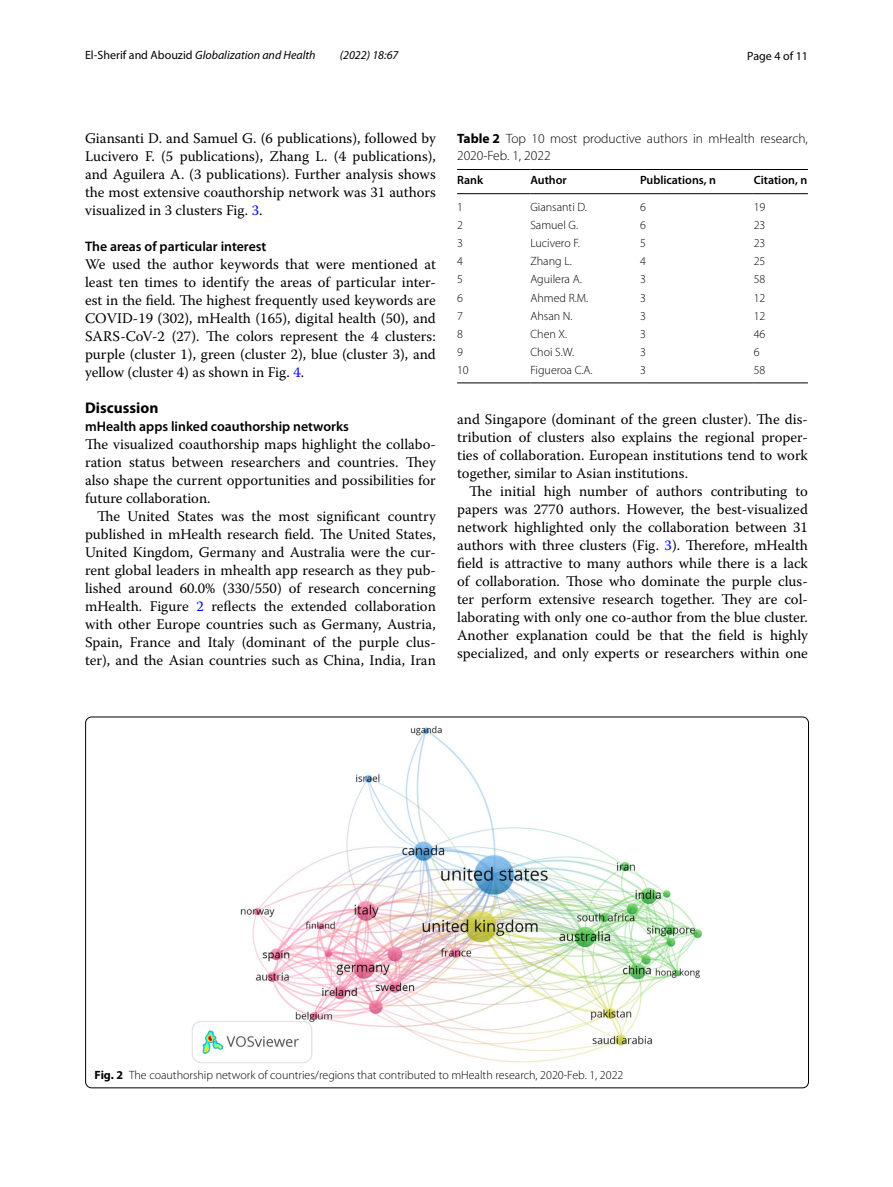
<style>
.page{position:relative;width:893px;height:1187px;background:#fff}
.page>*{position:absolute;margin:0;border:0;box-sizing:border-box;transform-origin:0 0}
.t1{font:700 15.45px "Myriad Pro";color:#000}
.t2{font:14.7px/18px "Warnock Pro";color:#000;text-align:justify}
.t3{font:600 13.8px "Myriad Pro";color:#000}
.t4{font:300 13.5px/16.5px "Myriad Pro";color:#000}
.t5{font:300 12px "Myriad Pro";color:#000}
.t6{font:italic 12px "Myriad Pro";color:#000}
.t7{font:600 12px "Myriad Pro";color:#000}
.t8{font:12px "Myriad Pro";color:#000}
.s1{font-style:normal}
.s2{color:#00f}
.s3{font-weight:700}
</style>
<div class="page">
<img style="left:192px;top:726px;width:510px;height:337px">
<hr style="left:457px;top:169px;width:73px;height:1px;background:#000">
<hr style="left:457px;top:193px;width:73px;height:1px;background:#000">
<hr style="left:530px;top:169px;width:110px;height:1px;background:#000">
<hr style="left:530px;top:193px;width:110px;height:1px;background:#000">
<hr style="left:640px;top:169px;width:114px;height:1px;background:#000">
<hr style="left:640px;top:193px;width:114px;height:1px;background:#000">
<hr style="left:754px;top:169px;width:54px;height:1px;background:#000">
<hr style="left:754px;top:193px;width:54px;height:1px;background:#000">
<hr style="left:457px;top:382px;width:73px;height:1px;background:#000">
<hr style="left:530px;top:382px;width:110px;height:1px;background:#000">
<hr style="left:640px;top:382px;width:114px;height:1px;background:#000">
<hr style="left:754px;top:382px;width:54px;height:1px;background:#000">
<p class="t6" style="left:85px;top:48px;width:232px"><span class="s1">El‑Sherif and Abouzid</span> Globalization and Health</p>
<p class="t6" style="left:340px;top:48px;width:60px">(2022) 18:67</p>
<p class="t8" style="left:747px;top:48px;width:62px">Page 4 of 11</p>
<p class="t2" style="left:85px;top:128px;width:352px">Giansanti D. and Samuel G. (6 publications), followed by Lucivero F. (5 publications), Zhang L. (4 publications), and Aguilera A. (3 publications). Further analysis shows the most extensive coauthorship network was 31 authors visualized in 3 clusters Fig. <span class="s2">3</span>.</p>
<p class="t3" style="left:85px;top:237px;width:183px">The areas of particular interest</p>
<p class="t2" style="left:85px;top:254px;width:352px">We used the author keywords that were mentioned at least ten times to identify the areas of particular inter&shy;est in the field. The highest frequently used keywords are COVID-19 (302), mHealth (165), digital health (50), and SARS-CoV-2 (27). The colors represent the 4 clusters: purple (cluster 1), green (cluster 2), blue (cluster 3), and yellow (cluster 4) as shown in Fig. <span class="s2">4</span>.</p>
<p class="t1" style="left:85px;top:397px;width:75px">Discussion</p>
<p class="t3" style="left:85px;top:417px;width:265px">mHealth apps linked coauthorship networks</p>
<p class="t2" style="left:85px;top:434px;width:352px">The visualized coauthorship maps highlight the collabo&shy;ration status between researchers and countries. They also shape the current opportunities and possibilities for future collaboration.</p>
<p class="t2" style="left:85px;top:506px;width:352px;text-indent:12px">The United States was the most significant country published in mHealth research field. The United States, United Kingdom, Germany and Australia were the cur&shy;rent global leaders in mhealth app research as they pub&shy;lished around 60.0% (330/550) of research concerning mHealth. Figure <span class="s2">2</span> reflects the extended collaboration with other Europe countries such as Germany, Austria, Spain, France and Italy (dominant of the purple clus&shy;ter), and the Asian countries such as China, India, Iran</p>
<p class="t4" style="left:457px;top:130px;width:352px"><span class="s3">Table 2</span> Top 10 most productive authors in mHealth research,<br>2020-Feb. 1, 2022</p>
<p class="t7" style="left:457px;top:172px;width:28px">Rank</p>
<p class="t7" style="left:530px;top:172px;width:38px">Author</p>
<p class="t7" style="left:640px;top:172px;width:77px">Publications, n</p>
<p class="t7" style="left:754px;top:172px;width:55px">Citation, n</p>
<p class="t5" style="left:457px;top:200px;width:7px">1</p>
<p class="t5" style="left:530px;top:200px;width:58px">Giansanti D.</p>
<p class="t5" style="left:640px;top:200px;width:7px">6</p>
<p class="t5" style="left:754px;top:200px;width:13px">19</p>
<p class="t5" style="left:457px;top:218px;width:7px">2</p>
<p class="t5" style="left:530px;top:218px;width:49px">Samuel G.</p>
<p class="t5" style="left:640px;top:218px;width:7px">6</p>
<p class="t5" style="left:754px;top:218px;width:13px">23</p>
<p class="t5" style="left:457px;top:236px;width:7px">3</p>
<p class="t5" style="left:530px;top:236px;width:51px">Lucivero F.</p>
<p class="t5" style="left:640px;top:236px;width:7px">5</p>
<p class="t5" style="left:754px;top:236px;width:13px">23</p>
<p class="t5" style="left:457px;top:255px;width:7px">4</p>
<p class="t5" style="left:530px;top:255px;width:43px">Zhang L.</p>
<p class="t5" style="left:640px;top:255px;width:7px">4</p>
<p class="t5" style="left:754px;top:255px;width:13px">25</p>
<p class="t5" style="left:457px;top:273px;width:7px">5</p>
<p class="t5" style="left:530px;top:273px;width:53px">Aguilera A.</p>
<p class="t5" style="left:640px;top:273px;width:7px">3</p>
<p class="t5" style="left:754px;top:273px;width:13px">58</p>
<p class="t5" style="left:457px;top:291px;width:7px">6</p>
<p class="t5" style="left:530px;top:291px;width:59px">Ahmed R.M.</p>
<p class="t5" style="left:640px;top:291px;width:7px">3</p>
<p class="t5" style="left:754px;top:291px;width:13px">12</p>
<p class="t5" style="left:457px;top:309px;width:7px">7</p>
<p class="t5" style="left:530px;top:309px;width:44px">Ahsan N.</p>
<p class="t5" style="left:640px;top:309px;width:7px">3</p>
<p class="t5" style="left:754px;top:309px;width:13px">12</p>
<p class="t5" style="left:457px;top:327px;width:7px">8</p>
<p class="t5" style="left:530px;top:327px;width:38px">Chen X.</p>
<p class="t5" style="left:640px;top:327px;width:7px">3</p>
<p class="t5" style="left:754px;top:327px;width:13px">46</p>
<p class="t5" style="left:457px;top:345px;width:7px">9</p>
<p class="t5" style="left:530px;top:345px;width:45px">Choi S.W.</p>
<p class="t5" style="left:640px;top:345px;width:7px">3</p>
<p class="t5" style="left:754px;top:345px;width:7px">6</p>
<p class="t5" style="left:457px;top:364px;width:13px">10</p>
<p class="t5" style="left:530px;top:364px;width:64px">Figueroa C.A.</p>
<p class="t5" style="left:640px;top:364px;width:7px">3</p>
<p class="t5" style="left:754px;top:364px;width:13px">58</p>
<p class="t2" style="left:457px;top:410px;width:352px">and Singapore (dominant of the green cluster). The dis&shy;tribution of clusters also explains the regional proper&shy;ties of collaboration. European institutions tend to work together, similar to Asian institutions.</p>
<p class="t2" style="left:457px;top:482px;width:352px;text-indent:12px">The initial high number of authors contributing to papers was 2770 authors. However, the best-visualized network highlighted only the collaboration between 31 authors with three clusters (Fig. <span class="s2">3</span>). Therefore, mHealth field is attractive to many authors while there is a lack of collaboration. Those who dominate the purple clus&shy;ter perform extensive research together. They are col&shy;laborating with only one co-author from the blue cluster.<br>Another explanation could be that the field is highly specialized, and only experts or researchers within one</p>
<p class="t5" style="left:95px;top:1068px;width:530px"><span class="s3">Fig. 2</span> The coauthorship network of countries/regions that contributed to mHealth research, 2020-Feb. 1, 2022</p>
</div>
